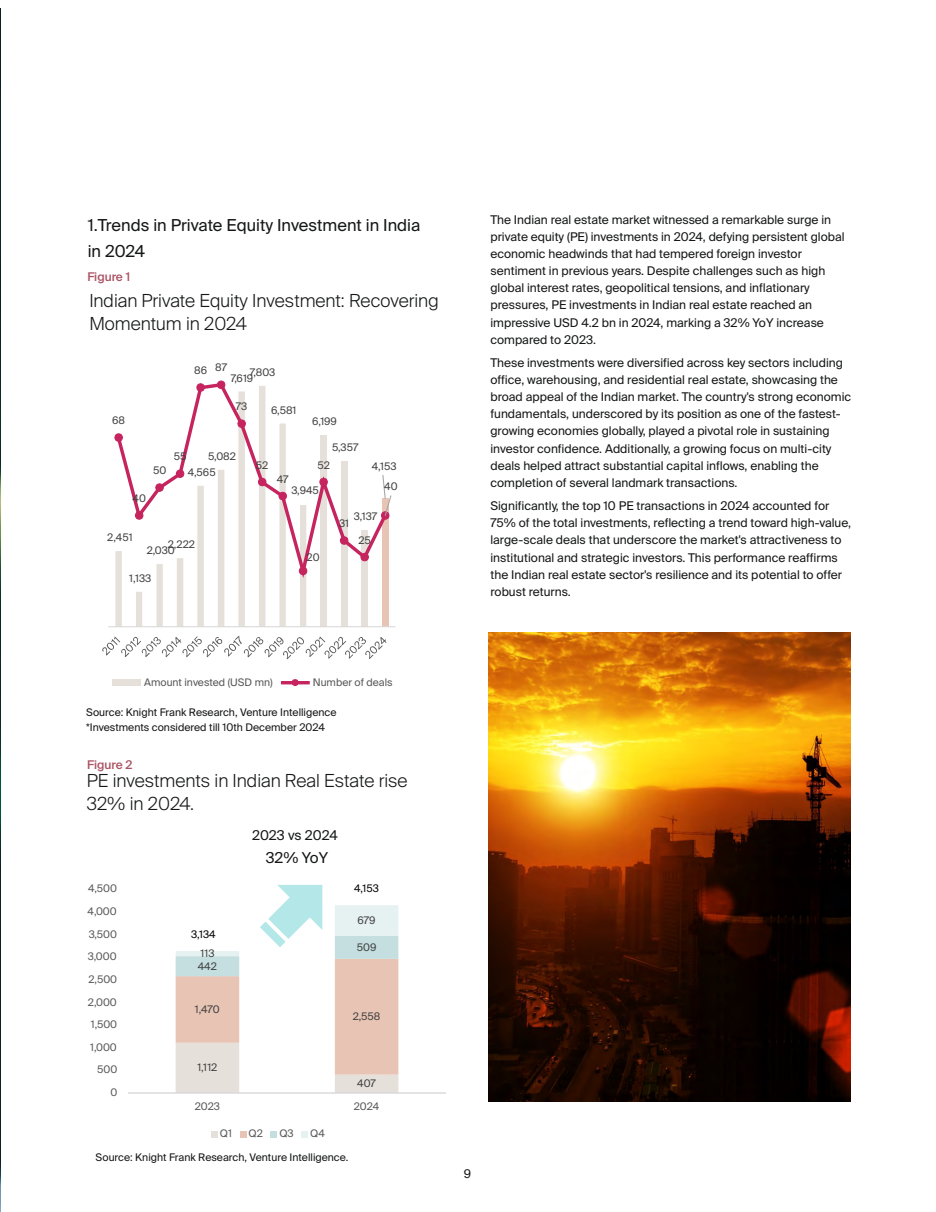
<style>
.page{position:relative;width:936px;height:1212px;background:#fff}
.page>*{position:absolute;margin:0;border:0;box-sizing:border-box;transform-origin:0 0}
.t1{font:300 18px/23.4px "Suisse Intl";color:#151616}
.t2{font:16.5px/25.7px "Suisse Intl";color:#151616}
.t3{font:15px "Suisse Intl";color:#151616}
.t4{font:13.5px "Suisse Intl";color:#151616}
.t5{font:12px/17.1px "Suisse Intl";color:#151616}
.t6{font:500 12px "Suisse Intl";color:#aa5263}
.t7{font:10.5px/15.5px "Suisse Intl";color:#151616}
.t8{font:10.5px "Suisse Intl";color:#404040}
.t9{font:10.5px "Suisse Intl";color:#595959}
.t10{font:10.5px "Suisse Intl";color:#000}
</style>
<div class="page">
<img style="left:0;top:9px;width:1px;height:1202px">
<img style="left:488px;top:633px;width:362px;height:468px">
<div style="left:320px;top:435px;width:7px;height:192px;background:#e5e1da"></div>
<div style="left:341px;top:461px;width:6px;height:166px;background:#e5e1da"></div>
<div style="left:361px;top:530px;width:7px;height:97px;background:#e5e1da"></div>
<div style="left:382px;top:498px;width:6px;height:129px;background:#e8c4b5"></div>
<svg style="left:115px;top:585px;width:191px;height:41px"></svg>
<hr style="left:108px;top:626px;width:287px;height:1px;background:#d9d9d9">
<svg style="left:115px;top:383px;width:274px;height:202px"></svg>
<svg style="left:114px;top:433px;width:10px;height:9px"></svg>
<svg style="left:134px;top:511px;width:10px;height:9px"></svg>
<svg style="left:155px;top:483px;width:10px;height:9px"></svg>
<svg style="left:175px;top:469px;width:10px;height:10px"></svg>
<svg style="left:196px;top:383px;width:10px;height:9px"></svg>
<svg style="left:216px;top:380px;width:10px;height:10px"></svg>
<svg style="left:237px;top:419px;width:10px;height:10px"></svg>
<svg style="left:257px;top:477px;width:10px;height:10px"></svg>
<svg style="left:278px;top:491px;width:10px;height:10px"></svg>
<svg style="left:298px;top:566px;width:10px;height:10px"></svg>
<svg style="left:319px;top:477px;width:10px;height:10px"></svg>
<svg style="left:339px;top:536px;width:10px;height:9px"></svg>
<svg style="left:360px;top:552px;width:10px;height:10px"></svg>
<svg style="left:380px;top:474px;width:12px;height:46px"></svg>
<svg style="left:102px;top:636px;width:284px;height:23px"></svg>
<div style="left:112px;top:680px;width:29px;height:6px;background:#e5e1da"></div>
<hr style="left:281px;top:681px;width:29px;height:3px;background:#c6245e">
<svg style="left:291px;top:679px;width:8px;height:8px"></svg>
<svg style="left:176px;top:885px;width:222px;height:207px"></svg>
<hr style="left:128px;top:1092px;width:318px;height:2px;background:#d9d9d9">
<svg style="left:211px;top:1131px;width:6px;height:6px"></svg>
<svg style="left:240px;top:1131px;width:6px;height:6px"></svg>
<svg style="left:271px;top:1131px;width:6px;height:6px"></svg>
<svg style="left:301px;top:1131px;width:6px;height:6px"></svg>
<h2 class="t2" style="left:88px;top:214px;width:334px">1. Trends in Private Equity Investment in India in 2024</h2>
<p class="t6" style="left:87px;top:272px;width:44px">Figure 1</p>
<h1 class="t1" style="left:89px;top:290px;width:351px">Indian Private Equity Investment: Recovering<br>Momentum in 2024</h1>
<p class="t8" style="left:112px;top:416px;width:14px">68</p>
<p class="t8" style="left:132px;top:494px;width:15px">40</p>
<p class="t8" style="left:153px;top:466px;width:15px">50</p>
<p class="t8" style="left:194px;top:364px;width:34px">86 87</p>
<p class="t8" style="left:250px;top:368px;width:27px">7,803</p>
<p class="t8" style="left:271px;top:405px;width:27px">6,581</p>
<p class="t8" style="left:231px;top:373px;width:24px">7,619</p>
<p class="t8" style="left:236px;top:402px;width:13px">73</p>
<p class="t8" style="left:174px;top:452px;width:14px">55</p>
<p class="t8" style="left:208px;top:452px;width:29px">5,082</p>
<p class="t8" style="left:188px;top:468px;width:29px">4,565</p>
<p class="t8" style="left:256px;top:460px;width:14px">52</p>
<p class="t8" style="left:277px;top:474px;width:13px">47</p>
<p class="t8" style="left:312px;top:417px;width:26px">6,199</p>
<p class="t8" style="left:332px;top:443px;width:28px">5,357</p>
<p class="t8" style="left:317px;top:460px;width:14px">52</p>
<p class="t8" style="left:291px;top:485px;width:29px">3,945</p>
<p class="t8" style="left:371px;top:461px;width:26px">4,153</p>
<p class="t8" style="left:384px;top:482px;width:15px">40</p>
<p class="t8" style="left:354px;top:512px;width:25px">3,137</p>
<p class="t8" style="left:339px;top:519px;width:11px">31</p>
<p class="t8" style="left:107px;top:533px;width:27px">2,451</p>
<p class="t8" style="left:129px;top:574px;width:23px">1,133</p>
<p class="t8" style="left:168px;top:540px;width:29px">2,222</p>
<p class="t8" style="left:147px;top:546px;width:30px">2,030</p>
<p class="t8" style="left:306px;top:553px;width:15px">20</p>
<p class="t8" style="left:358px;top:535px;width:14px">25</p>
<p class="t5" style="left:490px;top:212px;width:355px">The Indian real estate market witnessed a remarkable surge in private equity (PE) investments in 2024, defying persistent global economic headwinds that had tempered foreign investor sentiment in previous years. Despite challenges such as high global interest rates, geopolitical tensions, and inflationary pressures, PE investments in Indian real estate reached an impressive USD 4.2 bn in 2024, marking a 32% YoY increase compared to 2023.</p>
<p class="t5" style="left:490px;top:355px;width:362px">These investments were diversified across key sectors including office, warehousing, and residential real estate, showcasing the broad appeal of the Indian market. The country's strong economic fundamentals, underscored by its position as one of the fastest&shy;growing economies globally, played a pivotal role in sustaining investor confidence. Additionally, a growing focus on multi-city deals helped attract substantial capital inflows, enabling the completion of several landmark transactions.</p>
<p class="t5" style="left:490px;top:498px;width:362px">Significantly, the top 10 PE transactions in 2024 accounted for 75% of the total investments, reflecting a trend toward high-value, large-scale deals that underscore the market's attractiveness to institutional and strategic investors. This performance reaffirms the Indian real estate sector's resilience and its potential to offer robust returns.</p>
<p class="t9" style="left:144px;top:678px;width:130px">Amount invested (USD mn)</p>
<p class="t9" style="left:313px;top:678px;width:81px">Number of deals</p>
<p class="t7" style="left:86px;top:705px;width:252px">Source: Knight Frank Research, Venture Intelligence *Investments considered till 10th December 2024</p>
<p class="t6" style="left:87px;top:759px;width:47px">Figure 2</p>
<h1 class="t1" style="left:87px;top:770px;width:322px">PE investments in Indian Real Estate rise<br>32% in 2024.</h1>
<p class="t9" style="left:88px;top:884px;width:30px">4,500</p>
<p class="t9" style="left:88px;top:907px;width:31px">4,000</p>
<p class="t9" style="left:89px;top:929px;width:30px">3,500</p>
<p class="t9" style="left:88px;top:952px;width:30px">3,000</p>
<p class="t9" style="left:88px;top:975px;width:30px">2,500</p>
<p class="t9" style="left:88px;top:997px;width:30px">2,000</p>
<p class="t9" style="left:91px;top:1020px;width:28px">1,500</p>
<p class="t9" style="left:90px;top:1042px;width:28px">1,000</p>
<p class="t9" style="left:97px;top:1065px;width:22px">500</p>
<p class="t9" style="left:111px;top:1088px;width:8px">0</p>
<p class="t10" style="left:191px;top:930px;width:26px">3,134</p>
<p class="t8" style="left:200px;top:949px;width:16px">113</p>
<p class="t8" style="left:198px;top:962px;width:21px">442</p>
<p class="t8" style="left:195px;top:1005px;width:26px">1,470</p>
<p class="t8" style="left:197px;top:1063px;width:21px">1,112</p>
<p class="t4" style="left:252px;top:829px;width:87px">2023 vs 2024</p>
<p class="t3" style="left:266px;top:852px;width:64px">32% YoY</p>
<p class="t10" style="left:354px;top:883px;width:26px">4,153</p>
<p class="t8" style="left:357px;top:916px;width:20px">679</p>
<p class="t8" style="left:357px;top:943px;width:21px">509</p>
<p class="t8" style="left:352px;top:1012px;width:29px">2,558</p>
<p class="t8" style="left:357px;top:1079px;width:20px">407</p>
<p class="t9" style="left:195px;top:1102px;width:27px">2023</p>
<p class="t9" style="left:354px;top:1102px;width:27px">2024</p>
<p class="t9" style="left:220px;top:1129px;width:14px">Q1</p>
<p class="t9" style="left:248px;top:1129px;width:16px">Q2</p>
<p class="t9" style="left:279px;top:1129px;width:16px">Q3</p>
<p class="t9" style="left:310px;top:1129px;width:16px">Q4</p>
<p class="t7" style="left:96px;top:1150px;width:254px">Source: Knight Frank Research, Venture Intelligence.</p>
<p class="t5" style="left:464px;top:1166px;width:9px">9</p>
</div>
